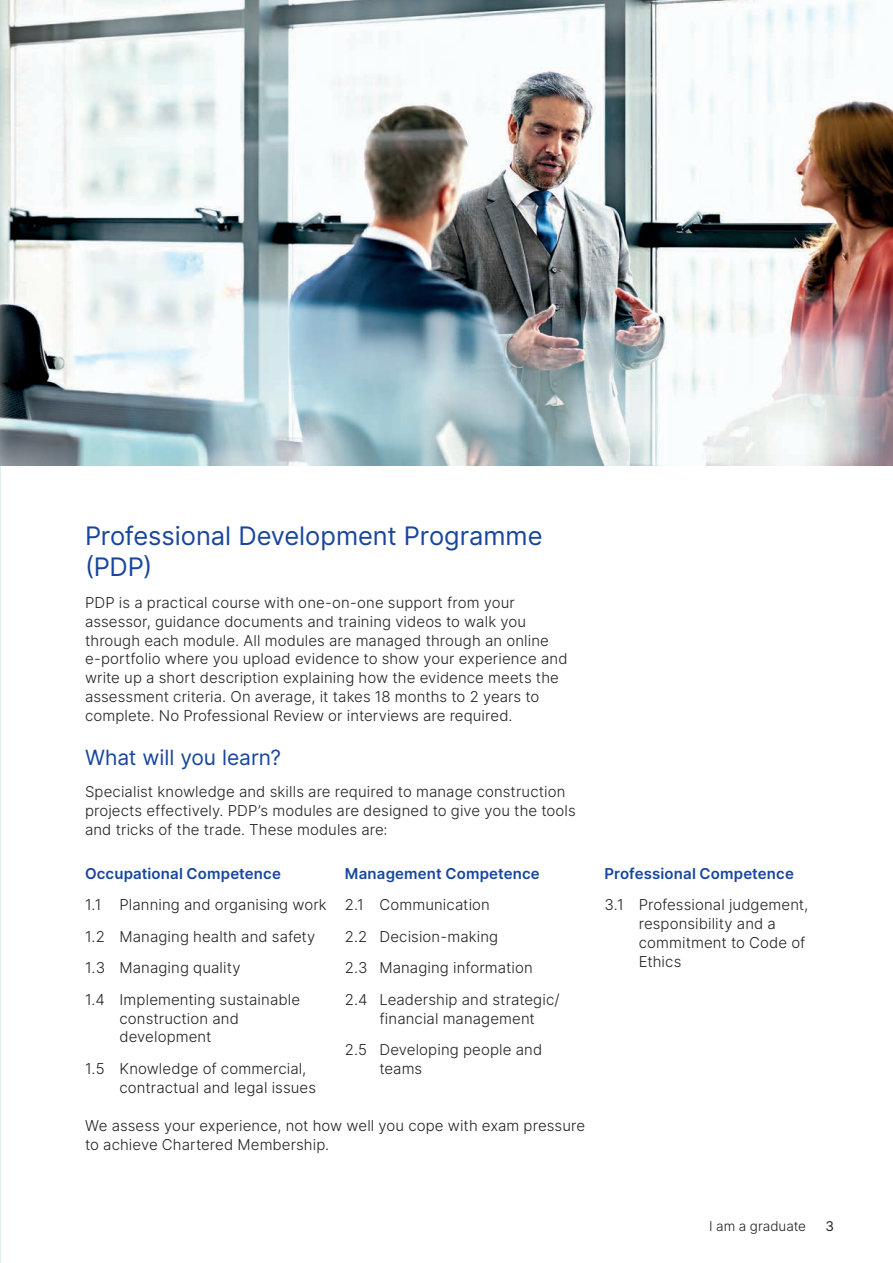
<style>
.page{position:relative;width:893px;height:1263px;background:#fff}
.page>*{position:absolute;margin:0;border:0;box-sizing:border-box;transform-origin:0 0}
.BODY_COPY{font:25.5px/31.5px "Inter";color:#18469d}
.BODY_COPY-2{font:21px "Inter";color:#18469d}
.BODY_COPY-3{font:300 15px/18.9px "Inter";letter-spacing:.005em;color:#231f20}
.BODY_COPY-4{font:600 15px "Inter";letter-spacing:.01em;color:#18469d}
.t1{font:300 13.5px "Inter";color:#231f20}
.t2{font:13.5px "Inter";color:#231f20}
</style>
<div class="page">
<img style="left:0;top:0;width:893px;height:466px">
<p class="BODY_COPY" style="left:85px;top:519px;width:459px">Professional Development Programme (PDP)</p>
<p class="BODY_COPY-3" style="left:85px;top:593px;width:484px">PDP is a practical course with one-on-one support from your assessor, guidance documents and training videos to walk you through each module. All modules are managed through an online e-portfolio where you upload evidence to show your experience and write up a short description explaining how the evidence meets the assessment criteria. On average, it takes 18 months to 2 years to complete. No Professional Review or interviews are required.</p>
<p class="BODY_COPY-2" style="left:85px;top:742px;width:198px">What will you learn?</p>
<p class="BODY_COPY-3" style="left:85px;top:782px;width:492px">Specialist knowledge and skills are required to manage construction projects effectively. PDP’s modules are designed to give you the tools and tricks of the trade. These modules are:</p>
<p class="BODY_COPY-4" style="left:85px;top:862px;width:197px">Occupational Competence</p>
<p class="BODY_COPY-3" style="left:85px;top:895px;width:243px">1.1 Planning and organising work</p>
<p class="BODY_COPY-3" style="left:85px;top:926px;width:232px">1.2 Managing health and safety</p>
<p class="BODY_COPY-3" style="left:85px;top:958px;width:157px">1.3 Managing quality</p>
<p class="BODY_COPY-3" style="left:120px;top:989px;width:182px;text-indent:-34px">1.4 Implementing sustainable construction and development</p>
<p class="BODY_COPY-3" style="left:120px;top:1059px;width:198px;text-indent:-34px">1.5 Knowledge of commercial, contractual and legal issues</p>
<p class="BODY_COPY-4" style="left:345px;top:862px;width:196px">Management Competence</p>
<p class="BODY_COPY-3" style="left:345px;top:895px;width:147px">2.1 Communication</p>
<p class="BODY_COPY-3" style="left:345px;top:926px;width:155px">2.2 Decision-making</p>
<p class="BODY_COPY-3" style="left:345px;top:958px;width:189px">2.3 Managing information</p>
<p class="BODY_COPY-3" style="left:379px;top:989px;width:182px;text-indent:-34px">2.4 Leadership and strategic/ financial management</p>
<p class="BODY_COPY-3" style="left:379px;top:1040px;width:164px;text-indent:-34px">2.5 Developing people and teams</p>
<p class="BODY_COPY-3" style="left:85px;top:1115px;width:501px">We assess your experience, not how well you cope with exam pressure to achieve Chartered Membership.</p>
<p class="BODY_COPY-4" style="left:604px;top:862px;width:191px">Professional Competence</p>
<p class="BODY_COPY-3" style="left:639px;top:895px;width:171px;text-indent:-34px">3.1 Professional judgement, responsibility and a commitment to Code of<br>Ethics</p>
<p class="t1" style="left:709px;top:1217px;width:98px">I am a graduate</p>
<p class="t2" style="left:825px;top:1217px;width:10px">3</p>
</div>
